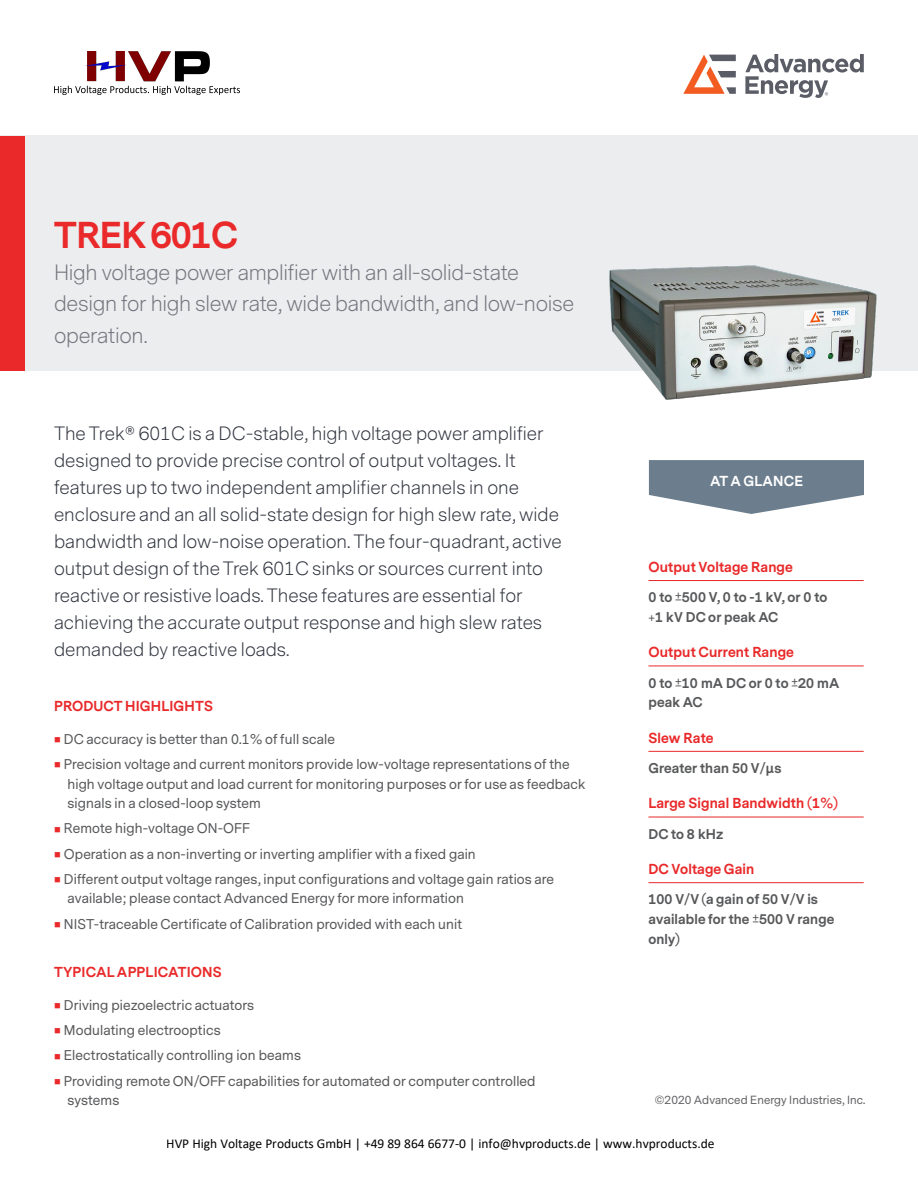
<style>
.page{position:relative;width:918px;height:1188px;background:#fff}
.page>*{position:absolute;margin:0;border:0;box-sizing:border-box;transform-origin:0 0}
.t1{font:700 34.95px "Messina Sans";letter-spacing:-.015em;color:#e9292a}
.TitleSub{font:300 20.55px/31.5px "Messina Sans";letter-spacing:-.015em;color:#75767f}
.Product_Overview_bod{font:300 18px/27px "Messina Sans";color:#323640}
.At_a_Glance_Subhead{font:700 13.5px "Messina Sans";letter-spacing:.01em;color:#e9292a}
.t2{font:13.5px "Calibri";color:#000}
.Cover_Heading{font:700 13.5px "Messina Sans";letter-spacing:.01em;color:#e9292a}
.Heading_1{font:700 13.5px "Messina Sans";letter-spacing:.01em;color:#fff}
.Bulleted{font:13.2px/19.8px "Messina Sans";letter-spacing:.01em;color:#57585a}
.At_A_Glance_Text_Las{font:700 13.2px/19.8px "Messina Sans";letter-spacing:.01em;color:#57585a}
.t3{font:11.1px "Messina Sans";letter-spacing:.01em;color:#636366}
.s1{color:#e9292a}
</style>
<div class="page">
<div style="left:0;top:136px;width:918px;height:235px;background:#ebedef"></div>
<svg style="left:649px;top:460px;width:215px;height:54px"></svg>
<hr style="left:648px;top:580px;width:216px;height:1px;background:#e9292a">
<hr style="left:648px;top:666px;width:216px;height:1px;background:#e9292a">
<hr style="left:648px;top:751px;width:216px;height:1px;background:#e9292a">
<hr style="left:648px;top:817px;width:216px;height:1px;background:#e9292a">
<hr style="left:648px;top:882px;width:216px;height:1px;background:#e9292a">
<div style="left:0;top:136px;width:24px;height:235px;background:#e9292a"></div>
<svg style="left:683px;top:55px;width:53px;height:39px"></svg>
<svg style="left:745px;top:54px;width:119px;height:44px"></svg>
<img style="left:54px;top:52px;width:186px;height:42px">
<img style="left:609px;top:265px;width:268px;height:135px">
<p class="t1" style="left:54px;top:211px;width:186px">TREK 601C</p>
<p class="TitleSub" style="left:54px;top:257px;width:522px">High voltage power amplifier with an all-solid-state design for high slew rate, wide bandwidth, and low-noise operation.</p>
<p class="Product_Overview_bod" style="left:54px;top:420px;width:509px">The Trek® 601C is a DC-stable, high voltage power amplifier designed to provide precise control of output voltages. It features up to two independent amplifier channels in one enclosure and an all solid-state design for high slew rate, wide bandwidth and low-noise operation. The four-quadrant, active output design of the Trek 601C sinks or sources current into reactive or resistive loads. These features are essential for achieving the accurate output response and high slew rates demanded by reactive loads.</p>
<p class="Cover_Heading" style="left:54px;top:696px;width:160px">PRODUCT HIGHLIGHTS</p>
<p class="Bulleted" style="left:54px;top:729px;width:282px"><span class="s1">■</span> DC accuracy is better than 0.1% of full scale</p>
<p class="Bulleted" style="left:68px;top:755px;width:520px;text-indent:-14px"><span class="s1">■</span> Precision voltage and current monitors provide low-voltage representations of the high voltage output and load current for monitoring purposes or for use as feedback signals in a closed-loop system</p>
<p class="Bulleted" style="left:54px;top:819px;width:197px"><span class="s1">■</span> Remote high-voltage ON-OFF</p>
<p class="Bulleted" style="left:54px;top:844px;width:423px"><span class="s1">■</span> Operation as a non-inverting or inverting amplifier with a fixed gain</p>
<p class="Bulleted" style="left:68px;top:869px;width:488px;text-indent:-14px"><span class="s1">■</span> Different output voltage ranges, input configurations and voltage gain ratios are available; please contact Advanced Energy for more information</p>
<p class="Bulleted" style="left:54px;top:914px;width:410px"><span class="s1">■</span> NIST-traceable Certificate of Calibration provided with each unit</p>
<p class="Cover_Heading" style="left:54px;top:963px;width:169px">TYPICAL APPLICATIONS</p>
<p class="Bulleted" style="left:54px;top:996px;width:202px"><span class="s1">■</span> Driving piezoelectric actuators</p>
<p class="Bulleted" style="left:54px;top:1021px;width:168px"><span class="s1">■</span> Modulating electrooptics</p>
<p class="Bulleted" style="left:54px;top:1046px;width:248px"><span class="s1">■</span> Electrostatically controlling ion beams</p>
<p class="Bulleted" style="left:68px;top:1071px;width:470px;text-indent:-14px"><span class="s1">■</span> Providing remote ON/OFF capabilities for automated or computer controlled systems</p>
<p class="Heading_1" style="left:710px;top:472px;width:94px">AT A GLANCE</p>
<p class="At_a_Glance_Subhead" style="left:648px;top:557px;width:146px">Output Voltage Range</p>
<p class="At_A_Glance_Text_Las" style="left:648px;top:588px;width:180px">0 to ±500 V, 0 to -1 kV, or 0 to +1 kV DC or peak AC</p>
<p class="At_a_Glance_Subhead" style="left:648px;top:643px;width:147px">Output Current Range</p>
<p class="At_A_Glance_Text_Las" style="left:648px;top:673px;width:193px">0 to ±10 mA DC or 0 to ±20 mA peak AC</p>
<p class="At_a_Glance_Subhead" style="left:648px;top:728px;width:67px">Slew Rate</p>
<p class="At_A_Glance_Text_Las" style="left:648px;top:759px;width:134px">Greater than 50 V/μs</p>
<p class="At_a_Glance_Subhead" style="left:648px;top:794px;width:191px">Large Signal Bandwidth (1%)</p>
<p class="At_A_Glance_Text_Las" style="left:648px;top:824px;width:77px">DC to 8 kHz</p>
<p class="At_a_Glance_Subhead" style="left:648px;top:859px;width:107px">DC Voltage Gain</p>
<p class="At_A_Glance_Text_Las" style="left:648px;top:890px;width:187px">100 V/V (a gain of 50 V/V is available for the ±500 V range only)</p>
<p class="t3" style="left:655px;top:1092px;width:212px">©2020 Advanced Energy Industries, Inc.</p>
<p class="t2" style="left:166px;top:1138px;width:550px">HVP High Voltage Products GmbH | +49 89 864 6677-0 | info@hvproducts.de | www.hvproducts.de</p>
</div>
